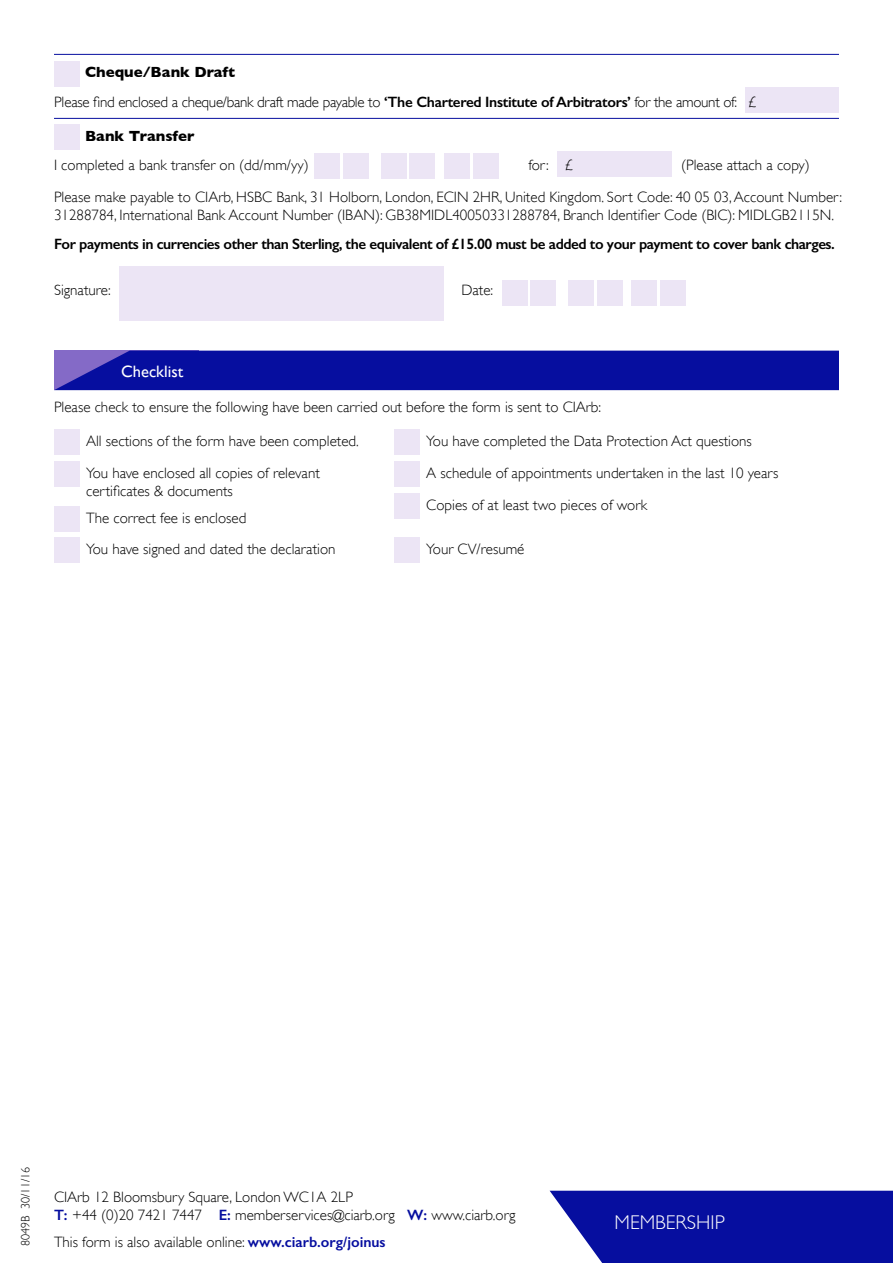
<style>
.page{position:relative;width:893px;height:1263px;background:#fff}
.page>*{position:absolute;margin:0;border:0;box-sizing:border-box;transform-origin:0 0}
.t1{font:300 19.8px "Gill Sans";color:#fff}
.t2{font:16.5px "Gill Sans";color:#fff}
.t3{font:300 15px/32px "Gill Sans";color:#000}
.t4{font:600 15px "Gill Sans";letter-spacing:-.03em;color:#000}
.t5{font:300 15px "Gill Sans";letter-spacing:-.02em;color:#000}
.t6{font:700 15px "Gill Sans";color:#000}
.t7{font:300 12px "Gill Sans";color:#000}
.s1{font-weight:600}
.s2{font-weight:600;color:#060e9f}
</style>
<div class="page">
<div style="left:745px;top:87px;width:94px;height:26px;background:#ece5f5"></div>
<div style="left:557px;top:151px;width:115px;height:25px;background:#ece5f5"></div>
<svg style="left:550px;top:1191px;width:343px;height:72px"></svg>
<div style="left:54px;top:61px;width:26px;height:25px;background:#ece5f5"></div>
<div style="left:54px;top:124px;width:26px;height:26px;background:#ece5f5"></div>
<div style="left:119px;top:267px;width:324px;height:54px;background:#ece5f5"></div>
<div style="left:502px;top:280px;width:25px;height:26px;background:#ece5f5"></div>
<div style="left:315px;top:153px;width:25px;height:26px;background:#ece5f5"></div>
<div style="left:568px;top:280px;width:25px;height:26px;background:#ece5f5"></div>
<div style="left:381px;top:153px;width:25px;height:26px;background:#ece5f5"></div>
<div style="left:632px;top:280px;width:25px;height:26px;background:#ece5f5"></div>
<div style="left:445px;top:153px;width:25px;height:26px;background:#ece5f5"></div>
<div style="left:531px;top:280px;width:25px;height:26px;background:#ece5f5"></div>
<div style="left:344px;top:153px;width:25px;height:26px;background:#ece5f5"></div>
<div style="left:597px;top:280px;width:25px;height:26px;background:#ece5f5"></div>
<div style="left:410px;top:153px;width:25px;height:26px;background:#ece5f5"></div>
<div style="left:661px;top:280px;width:25px;height:26px;background:#ece5f5"></div>
<div style="left:473px;top:153px;width:26px;height:26px;background:#ece5f5"></div>
<hr style="left:54px;top:54px;width:785px;height:1px;background:#060e9f">
<hr style="left:54px;top:118px;width:785px;height:1px;background:#060e9f">
<div style="left:54px;top:351px;width:785px;height:39px;background:#060e9f"></div>
<div style="left:54px;top:429px;width:26px;height:26px;background:#ece5f5"></div>
<div style="left:54px;top:461px;width:26px;height:26px;background:#ece5f5"></div>
<div style="left:394px;top:429px;width:26px;height:26px;background:#ece5f5"></div>
<div style="left:394px;top:461px;width:26px;height:26px;background:#ece5f5"></div>
<div style="left:394px;top:493px;width:26px;height:26px;background:#ece5f5"></div>
<div style="left:54px;top:506px;width:26px;height:25px;background:#ece5f5"></div>
<div style="left:54px;top:537px;width:26px;height:25px;background:#ece5f5"></div>
<div style="left:394px;top:537px;width:26px;height:25px;background:#ece5f5"></div>
<p class="t6" style="left:85px;top:64px;width:152px">Cheque/Bank Draft</p>
<p class="t5" style="left:54px;top:93px;width:704px">Please find enclosed a cheque/bank draft made payable to <span class="s1">‘The Chartered Institute of Arbitrators’</span> for the amount of: £</p>
<p class="t6" style="left:85px;top:127px;width:111px">Bank Transfer</p>
<p class="t3" style="left:54px;top:149px;width:790px;text-indent:627px">(Please attach a copy)<br>Please make payable to CIArb, HSBC Bank, 31 Holborn, London, ECIN 2HR, United Kingdom. Sort Code: 40 05 03, Account Number:</p>
<p class="t3" style="left:54px;top:199px;width:782px">31288784, International Bank Account Number (IBAN): GB38MIDL40050331288784, Branch Identifier Code (BIC): MIDLGB2115N.</p>
<p class="t3" style="left:54px;top:149px;width:256px">I completed a bank transfer on (dd/mm/yy)</p>
<p class="t3" style="left:528px;top:149px;width:46px">for: £</p>
<p class="t4" style="left:54px;top:235px;width:782px">For payments in currencies other than Sterling, the equivalent of £15.00 must be added to your payment to cover bank charges.</p>
<p class="t3" style="left:54px;top:274px;width:58px">Signature:</p>
<p class="t3" style="left:461px;top:274px;width:33px">Date:</p>
<p class="t2" style="left:121px;top:362px;width:64px">Checklist</p>
<p class="t3" style="left:54px;top:391px;width:549px">Please check to ensure the following have been carried out before the form is sent to CIArb:</p>
<p class="t3" style="left:86px;top:425px;width:274px">All sections of the form have been completed.<br>You have enclosed all copies of relevant</p>
<p class="t3" style="left:86px;top:475px;width:148px">certificates &amp; documents</p>
<p class="t3" style="left:86px;top:502px;width:251px;line-height:30.9px">The correct fee is enclosed<br>You have signed and dated the declaration</p>
<p class="t3" style="left:426px;top:425px;width:354px">You have completed the Data Protection Act questions<br>A schedule of appointments undertaken in the last 10 years<br>Copies of at least two pieces of work</p>
<p class="t3" style="left:426px;top:533px;width:100px">Your CV/resumé</p>
<p class="t7" style="left:19px;top:1246px;width:81px;rotate:-90deg">8049B 30/11/16</p>
<p class="t3" style="left:54px;top:1188px;width:463px;line-height:18px">CIArb 12 Bloomsbury Square, London WC1A 2LP<br><span class="s2">T:</span> +44 (0)20 7421 7447 <span class="s2">E:</span> memberservices@ciarb.org <span class="s2">W:</span> www.ciarb.org</p>
<p class="t3" style="left:54px;top:1225px;width:333px">This form is also available online: <span class="s2">www.ciarb.org/joinus</span></p>
<h1 class="t1" style="left:615px;top:1211px;width:112px">MEMBERSHIP</h1>
</div>
